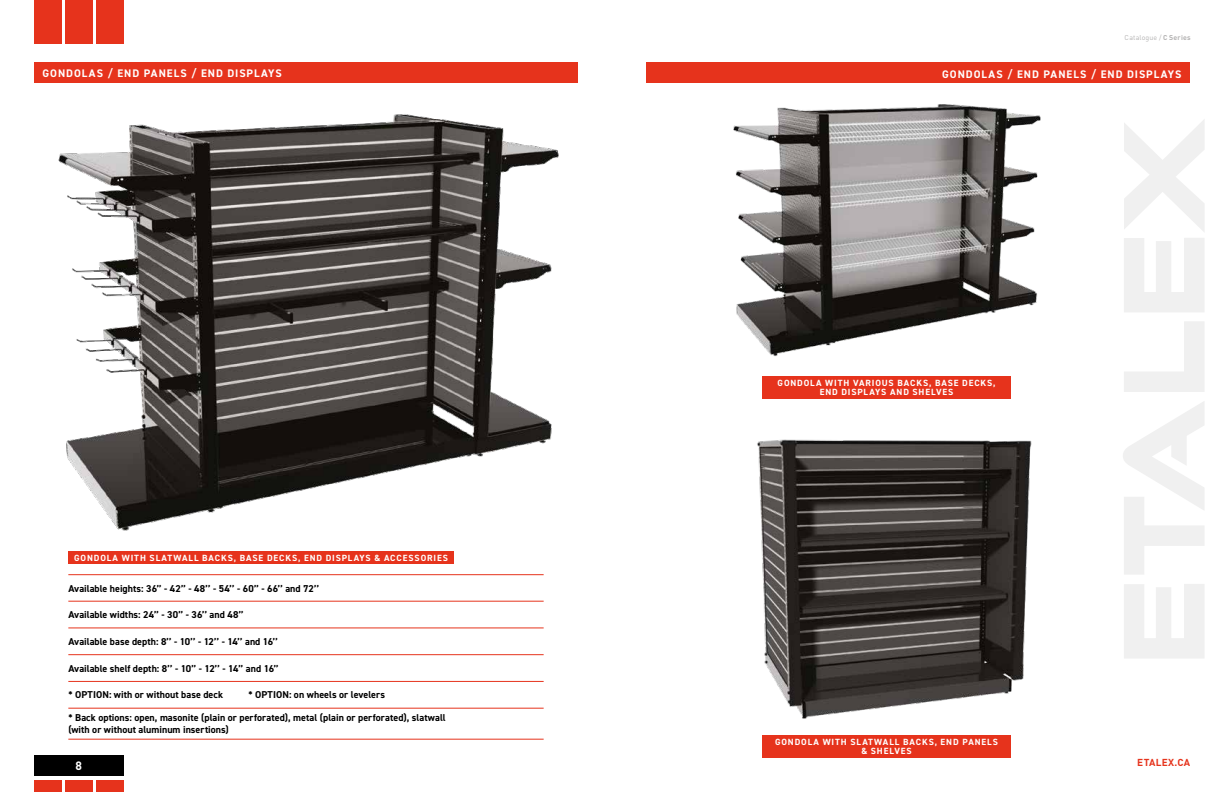
<style>
.page{position:relative;width:1224px;height:792px;background:#fff}
.page>*{position:absolute;margin:0;border:0;box-sizing:border-box;transform-origin:0 0}
.t1{font:700 12px "DIN Pro";color:#fff}
.t2{font:700 11px "DIN2014";letter-spacing:.085em;color:#fff}
.t3{font:700 10px/12px "DIN2014";letter-spacing:.005em;color:#000}
.t4{font:700 10px "DIN Pro";letter-spacing:.03em;color:#e6331c}
.t5{font:700 9px/9.6px "DIN2014";letter-spacing:.095em;color:#fff;text-align:center}
.t6{font:7px "DIN Pro";letter-spacing:.025em;color:#b3b2b2}
.s1{font-weight:700}
</style>
<div class="page">
<div style="left:34px;top:0;width:27px;height:43px;background:#e6331c"></div>
<div style="left:65px;top:0;width:27px;height:43px;background:#e6331c"></div>
<div style="left:96px;top:0;width:27px;height:43px;background:#e6331c"></div>
<div style="left:34px;top:756px;width:89px;height:20px;background:#000"></div>
<div style="left:34px;top:780px;width:27px;height:12px;background:#e6331c"></div>
<div style="left:65px;top:780px;width:27px;height:12px;background:#e6331c"></div>
<div style="left:96px;top:780px;width:27px;height:12px;background:#e6331c"></div>
<svg style="left:1124px;top:584px;width:80px;height:74px"></svg>
<svg style="left:1123px;top:402px;width:81px;height:172px"></svg>
<svg style="left:1124px;top:321px;width:80px;height:71px"></svg>
<svg style="left:1124px;top:120px;width:80px;height:192px"></svg>
<img style="left:757px;top:439px;width:275px;height:280px">
<img style="left:58px;top:114px;width:501px;height:417px">
<div style="left:762px;top:376px;width:249px;height:23px;background:#e6331c"></div>
<div style="left:762px;top:735px;width:249px;height:23px;background:#e6331c"></div>
<div style="left:34px;top:63px;width:544px;height:20px;background:#e6331c"></div>
<div style="left:646px;top:63px;width:544px;height:20px;background:#e6331c"></div>
<hr style="left:68px;top:574px;width:476px;height:1px;background:#e6331c">
<hr style="left:68px;top:601px;width:476px;height:1px;background:#e6331c">
<hr style="left:68px;top:628px;width:476px;height:1px;background:#e6331c">
<hr style="left:68px;top:654px;width:476px;height:1px;background:#e6331c">
<hr style="left:68px;top:681px;width:476px;height:1px;background:#e6331c">
<hr style="left:68px;top:708px;width:476px;height:1px;background:#e6331c">
<hr style="left:68px;top:739px;width:476px;height:1px;background:#e6331c">
<div style="left:68px;top:551px;width:386px;height:13px;background:#e6331c"></div>
<img style="left:733px;top:104px;width:308px;height:253px">
<p class="t6" style="left:1125px;top:32px;width:68px">Catalogue / <span class="s1">C Series</span></p>
<p class="t2" style="left:43px;top:66px;width:241px">GONDOLAS / END PANELS / END DISPLAYS</p>
<p class="t2" style="left:942px;top:67px;width:241px">GONDOLAS / END PANELS / END DISPLAYS</p>
<p class="t5" style="left:74px;top:553px;width:375px">GONDOLA WITH SLATWALL BACKS, BASE DECKS, END DISPLAYS &amp; ACCESSORIES</p>
<p class="t3" style="left:68px;top:582px;width:252px">Available heights: 36’’ - 42’’ - 48’’ - 54’’ - 60’’ - 66’’ and 72’’</p>
<p class="t3" style="left:68px;top:609px;width:177px">Available widths: 24’’ - 30’’ - 36’’ and 48’’</p>
<p class="t3" style="left:68px;top:635px;width:211px">Available base depth: 8’’ - 10’’ - 12’’ - 14’’ and 16’’</p>
<p class="t3" style="left:68px;top:662px;width:212px">Available shelf depth: 8’’ - 10’’ - 12’’ - 14’’ and 16’’</p>
<p class="t3" style="left:68px;top:689px;width:156px">* OPTION: with or without base deck</p>
<p class="t3" style="left:248px;top:689px;width:138px">* OPTION: on wheels or levelers</p>
<p class="t3" style="left:68px;top:712px;width:379px">* Back options: open, masonite (plain or perforated), metal (plain or perforated), slatwall (with or without aluminum insertions)</p>
<p class="t5" style="left:778px;top:378px;width:220px">GONDOLA WITH VARIOUS BACKS, BASE DECKS,<br>END DISPLAYS AND SHELVES</p>
<p class="t5" style="left:775px;top:737px;width:224px">GONDOLA WITH SLATWALL BACKS, END PANELS &amp; SHELVES</p>
<p class="t1" style="left:75px;top:758px;width:8px">8</p>
<p class="t4" style="left:1137px;top:756px;width:54px">ETALEX.CA</p>
</div>
